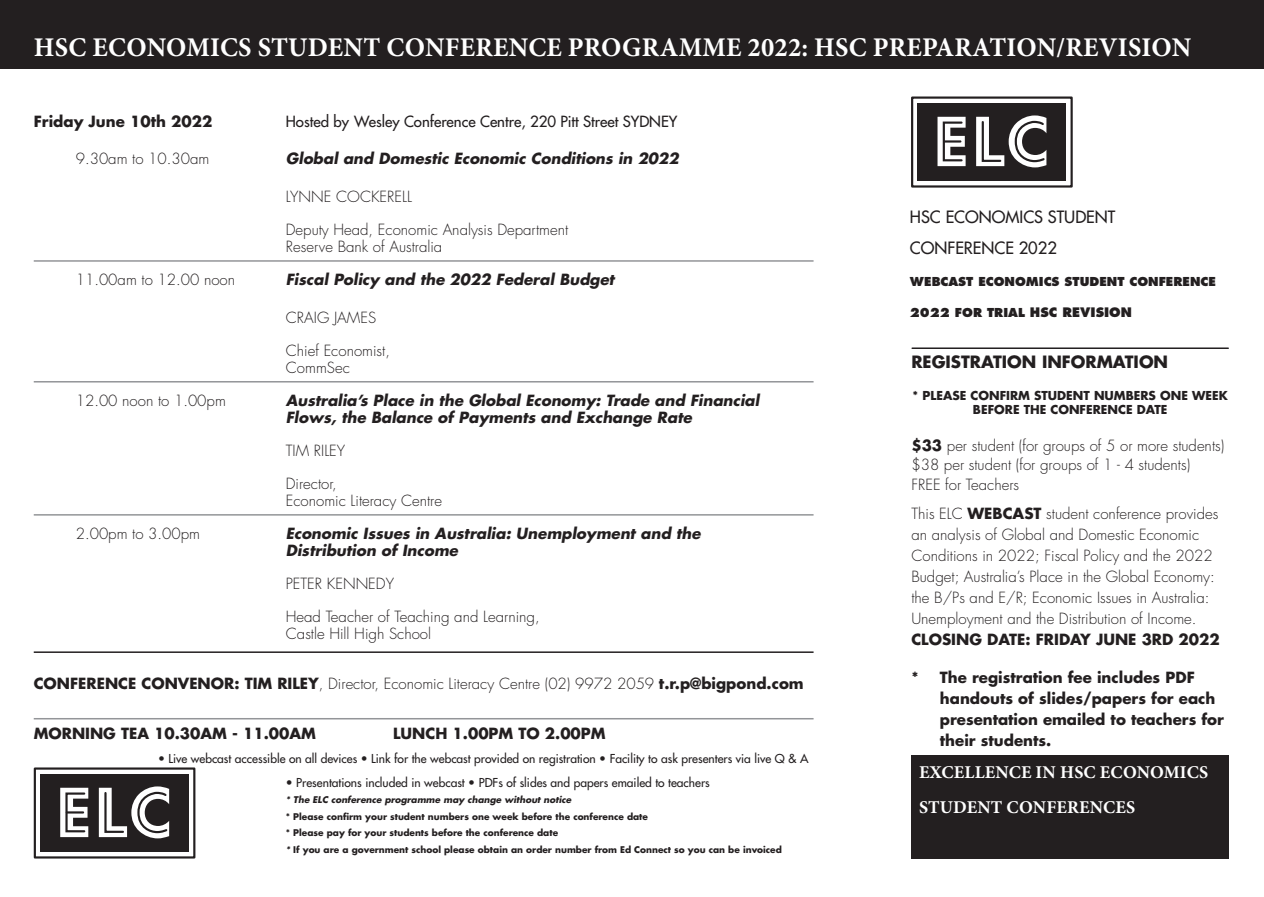
<style>
.page{position:relative;width:1264px;height:897px;background:#fff}
.page>*{position:absolute;margin:0;border:0;box-sizing:border-box;transform-origin:0 0}
.t1{font:700 65.4px "Futura";letter-spacing:.04em;color:#fff}
.t2{font:700 27px "Minion Pro";letter-spacing:.01em;color:#fff}
.t3{font:700 18px "Minion Pro";letter-spacing:.01em;color:#fff}
.t4{font:16.5px/31.5px "Futura";color:#231f20}
.t5{font:700 16.5px "Futura";color:#231f20}
.t6{font:300 15px/21px "Futura";color:#231f20}
.t7{font:700 15px/21px "Futura";color:#231f20}
.t8{font:italic 700 15px/16.5px "Futura";color:#231f20}
.t9{font:15px "Futura";color:#231f20}
.t10{font:12px "Futura";color:#231f20}
.t11{font:700 12px/14.4px "Futura";color:#231f20;text-align:center}
.t12{font:800 12px "Futura";color:#231f20}
.t13{font:700 9px/16.5px "Futura";color:#231f20}
.t14{font:italic 700 9px "Futura";color:#231f20}
.s1{font-weight:300}
.s2{font-style:italic}
.s3{font-size:12.75px}
.s4{font-weight:700}
</style>
<div class="page">
<div style="left:911px;top:755px;width:318px;height:104px;background:#231f20"></div>
<div style="left:0;top:0;width:1264px;height:69px;background:#231f20"></div>
<hr style="left:34px;top:260px;width:779px;height:2px;background:#939598">
<hr style="left:34px;top:381px;width:779px;height:1px;background:#939598">
<hr style="left:34px;top:514px;width:779px;height:1px;background:#939598">
<hr style="left:34px;top:651px;width:779px;height:2px;background:#231f20">
<hr style="left:34px;top:718px;width:779px;height:1px;background:#939598">
<div style="left:911px;top:96px;width:161px;height:92px;border:2px solid #231f20"></div>
<div style="left:917px;top:103px;width:149px;height:78px;background:#231f20"></div>
<hr style="left:912px;top:347px;width:316px;height:2px;background:#231f20">
<div style="left:34px;top:767px;width:161px;height:91px;border:2px solid #231f20"></div>
<div style="left:40px;top:774px;width:149px;height:77px;background:#231f20"></div>
<h2 class="t2" style="left:34px;top:28px;width:112px">HSC ECONOMI</h2>
<h2 class="t2" style="left:220px;top:28px;width:126px">CS STUDENT</h2>
<h2 class="t2" style="left:386px;top:28px;width:604px">CONFERENCE PROGRAMME 2022: HSC PREPARATION</h2>
<h2 class="t2" style="left:1056px;top:28px;width:43px">/REVISION</h2>
<p class="t7" style="left:34px;top:110px;width:180px">Friday June 10th 2022</p>
<p class="t9" style="left:286px;top:111px;width:393px">Hosted by Wesley Conference Centre, 220 Pitt Street SYDNEY</p>
<p class="t6" style="left:76px;top:149px;width:135px">9.30am to 10.30am</p>
<p class="t8" style="left:286px;top:150px;width:394px">Global and Domestic Economic Conditions in 2022</p>
<p class="t6" style="left:286px;top:186px;width:128px">LYNNE COCKERELL</p>
<p class="t6" style="left:286px;top:222px;width:284px;line-height:16.5px">Deputy Head, Economic Analysis Department<br>Reserve Bank of Australia</p>
<p class="t6" style="left:76px;top:269px;width:161px">11.00am to 12.00 noon</p>
<p class="t8" style="left:286px;top:271px;width:330px">Fiscal Policy and the 2022 Federal Budget</p>
<p class="t6" style="left:286px;top:307px;width:92px">CRAIG JAMES</p>
<p class="t6" style="left:286px;top:342px;width:106px;line-height:16.5px">Chief Economist,<br>CommSec</p>
<p class="t6" style="left:76px;top:390px;width:152px">12.00 noon to 1.00pm</p>
<p class="t8" style="left:286px;top:392px;width:475px">Australia’s Place in the Global Economy: Trade and Financial<br>Flows, the Balance of Payments and Exchange Rate</p>
<p class="t6" style="left:286px;top:440px;width:61px">TIM RILEY</p>
<p class="t6" style="left:286px;top:475px;width:158px;line-height:16.5px">Director,<br>Economic Literacy Centre</p>
<p class="t6" style="left:76px;top:523px;width:126px">2.00pm to 3.00pm</p>
<p class="t8" style="left:286px;top:525px;width:416px">Economic Issues in Australia: Unemployment and the<br>Distribution of Income</p>
<p class="t6" style="left:286px;top:573px;width:110px">PETER KENNEDY</p>
<p class="t6" style="left:286px;top:608px;width:255px;line-height:16.5px">Head Teacher of Teaching and Learning,<br>Castle Hill High School</p>
<p class="t7" style="left:34px;top:672px;width:771px">CONFERENCE CONVENOR: TIM RILEY<span class="s1">, Director, Economic Literacy Centre (02) 9972 2059</span> t.r.p@bigpond.com</p>
<p class="t7" style="left:34px;top:722px;width:284px">MORNING TEA 10.30AM - 11.00AM</p>
<p class="t7" style="left:393px;top:722px;width:214px">LUNCH 1.00PM TO 2.00PM</p>
<p class="t10" style="left:158px;top:750px;width:652px">• Live webcast accessible on all devices • Link for the webcast provided on registration • Facility to ask presenters via live Q &amp; A</p>
<p class="t10" style="left:286px;top:774px;width:425px">• Presentations included in webcast • PDFs of slides and papers emailed to teachers</p>
<p class="t14" style="left:286px;top:793px;width:287px">* The ELC conference programme may change without notice</p>
<p class="t13" style="left:286px;top:808px;width:497px">* Please confirm your student numbers one week before the conference date<br>* Please pay for your students before the conference date<br><span class="s2">*</span> If you are a government school please obtain an order number from Ed Connect so you can be invoiced</p>
<h1 class="t1" style="left:56px;top:767px;width:118px">ELC</h1>
<h1 class="t1" style="left:933px;top:96px;width:118px">ELC</h1>
<p class="t4" style="left:910px;top:201px;width:207px">HSC ECONOMICS STUDENT<br>CONFERENCE 2022</p>
<p class="t12" style="left:910px;top:274px;width:307px">WEBCAST ECONOMICS STUDENT CONFERENCE</p>
<p class="t12" style="left:910px;top:305px;width:223px">2022 FOR TRIAL <span class="s3">HSC REVISION</span></p>
<p class="t5" style="left:911px;top:350px;width:258px">REGISTRATION INFORMATION</p>
<p class="t11" style="left:912px;top:387px;width:317px">* PLEASE CONFIRM STUDENT NUMBERS ONE WEEK<br>BEFORE THE CONFERENCE DATE</p>
<p class="t6" style="left:911px;top:435px;width:314px;line-height:19.5px"><span class="s4">$33</span> per student (for groups of 5 or more students) $38 per student (for groups of 1 - 4 students)<br>FREE for Teachers</p>
<p class="t6" style="left:911px;top:503px;width:308px">This ELC <span class="s4">WEBCAST</span> student conference provides an analysis of Global and Domestic Economic Conditions in 2022; Fiscal Policy and the 2022<br>Budget; Australia’s Place in the Global Economy: the B/Ps and E/R; Economic Issues in Australia:<br>Unemployment and the Distribution of Income.</p>
<p class="t7" style="left:911px;top:628px;width:310px">CLOSING DATE: FRIDAY JUNE 3RD 2022</p>
<p class="t7" style="left:940px;top:666px;width:285px;text-indent:-28px">* The registration fee includes PDF handouts of slides/papers for each presentation emailed to teachers for their students.</p>
<p class="t3" style="left:919px;top:760px;width:218px">EXCELLENCE IN HSC ECONOMI</p>
<p class="t3" style="left:1186px;top:760px;width:22px">CS</p>
<p class="t3" style="left:919px;top:794px;width:218px">STUDENT CONFERENCES</p>
</div>
